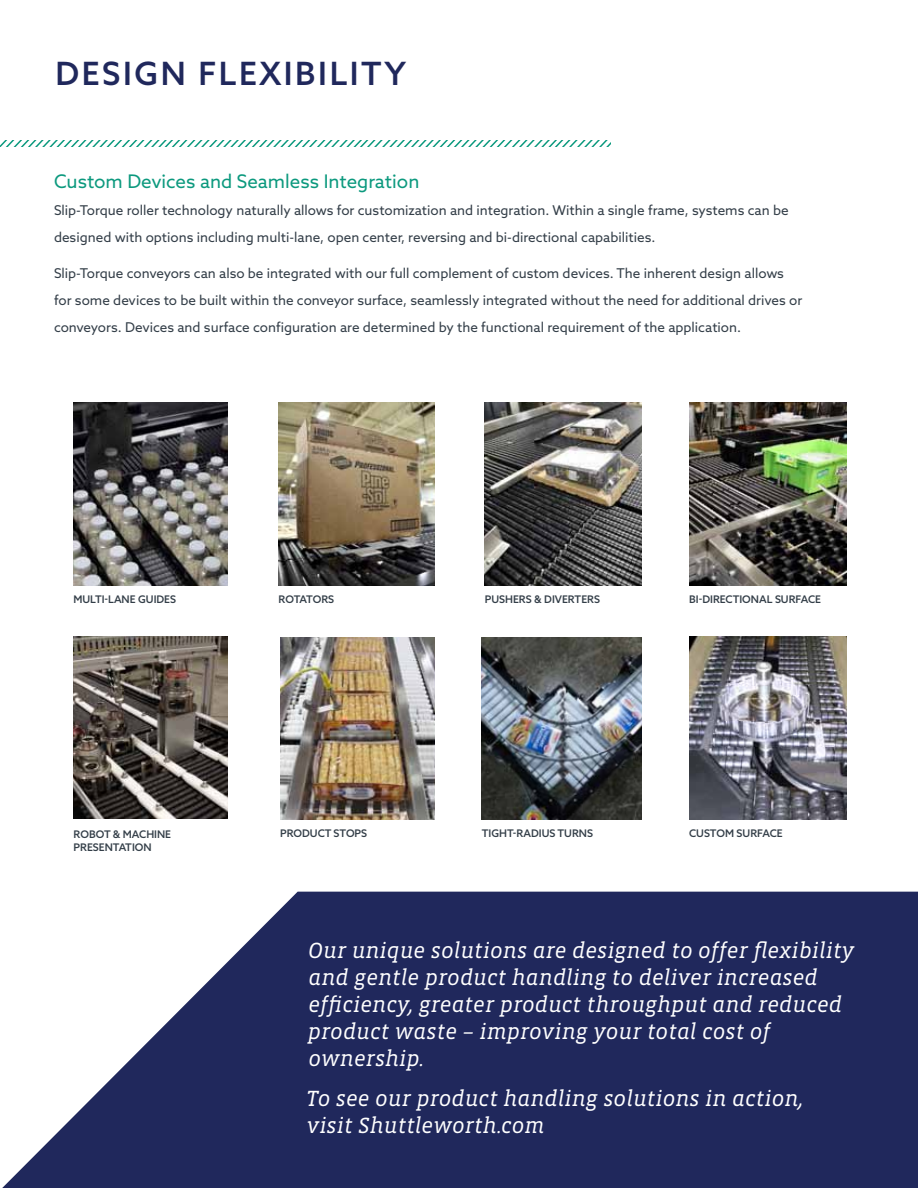
<style>
.page{position:relative;width:918px;height:1188px;background:#fff}
.page>*{position:absolute;margin:0;border:0;box-sizing:border-box;transform-origin:0 0}
.t1{font:500 32.1px "Azo Sans";letter-spacing:.08em;color:#20285c}
.t2{font:italic 22.5px/27px "Vista Slab OTCE";color:#fff}
.t3{font:18.75px "Azo Sans";color:#0c997e}
.t4{font:13.5px/27px "Azo Sans";color:#333e48}
.t5{font:500 10.5px/12.6px "Azo Sans";color:#333e48}
</style>
<div class="page">
<svg style="left:0;top:140px;width:610px;height:7px"></svg>
<img style="left:279px;top:403px;width:155px;height:182px">
<img style="left:74px;top:403px;width:154px;height:182px">
<img style="left:74px;top:636px;width:154px;height:182px">
<img style="left:280px;top:637px;width:154px;height:183px">
<img style="left:484px;top:403px;width:158px;height:182px">
<img style="left:689px;top:403px;width:157px;height:182px">
<img style="left:482px;top:637px;width:160px;height:183px">
<img style="left:689px;top:636px;width:157px;height:184px">
<svg style="left:2px;top:892px;width:916px;height:296px;fill:#20285c"></svg>
<h1 class="t1" style="left:56px;top:52px;width:352px">DESIGN FLEXIBILITY</h1>
<h3 class="t3" style="left:54px;top:169px;width:367px">Custom Devices and Seamless Integration</h3>
<p class="t4" style="left:54px;top:197px;width:736px">Slip-Torque roller technology naturally allows for customization and integration. Within a single frame, systems can be designed with options including multi-lane, open center, reversing and bi-directional capabilities.</p>
<p class="t4" style="left:54px;top:260px;width:750px">Slip-Torque conveyors can also be integrated with our full complement of custom devices. The inherent design allows for some devices to be built within the conveyor surface, seamlessly integrated without the need for additional drives or conveyors. Devices and surface configuration are determined by the functional requirement of the application.</p>
<p class="t5" style="left:73px;top:593px;width:7px">MULTI</p>
<p class="t5" style="left:105px;top:593px;width:18px">-LANE</p>
<p class="t5" style="left:138px;top:593px;width:15px">GUIDES</p>
<p class="t5" style="left:279px;top:593px;width:15px">ROTATORS</p>
<p class="t5" style="left:485px;top:593px;width:15px">PUSHERS</p>
<p class="t5" style="left:534px;top:593px;width:35px">&amp; DIVERTERS</p>
<p class="t5" style="left:689px;top:593px;width:21px">BI-DIRECTIONAL</p>
<p class="t5" style="left:775px;top:593px;width:8px">SUR</p>
<p class="t5" style="left:796px;top:593px;width:13px">FACE</p>
<p class="t5" style="left:74px;top:828px;width:57px">RO BOT &amp; MACHINE<br>PRESENTATION</p>
<p class="t5" style="left:280px;top:827px;width:15px">PRODUCT</p>
<p class="t5" style="left:334px;top:827px;width:14px">STOPS</p>
<p class="t5" style="left:482px;top:827px;width:14px">TIGHT</p>
<p class="t5" style="left:513px;top:827px;width:18px">-RADIUS</p>
<p class="t5" style="left:558px;top:827px;width:15px">TURNS</p>
<p class="t5" style="left:689px;top:827px;width:16px">CUSTO</p>
<p class="t5" style="left:725px;top:827px;width:46px">M SURFACE</p>
<h2 class="t2" style="left:308px;top:936px;width:548px">Our unique solutions are designed to offer flexibility and gentle product handling to deliver increased efficiency, greater product throughput and reduced product waste – improving your total cost of ownership.</h2>
<h2 class="t2" style="left:306px;top:1085px;width:499px">To see our product handling solutions in action, visit Shuttleworth.com</h2>
</div>
